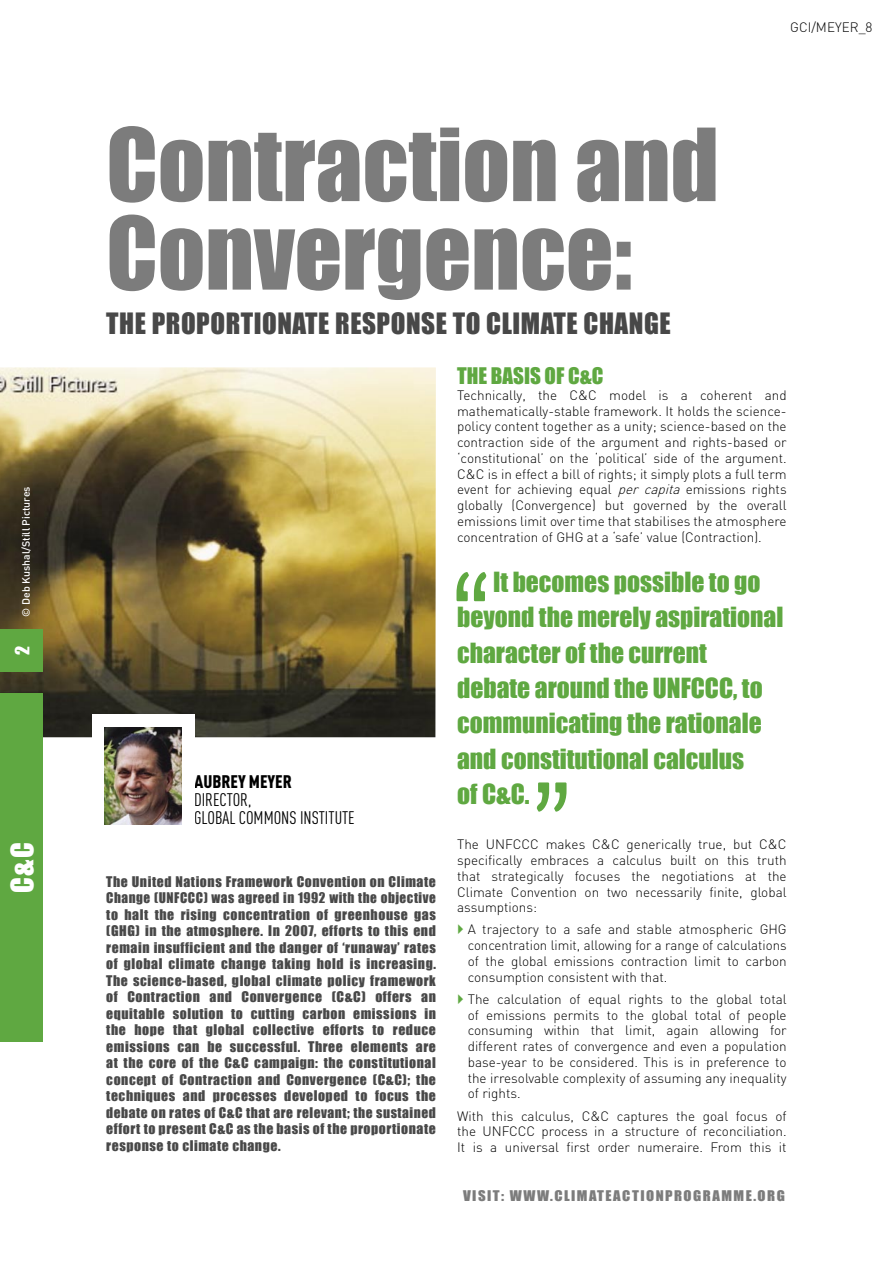
<style>
.page{position:relative;width:893px;height:1263px;background:#fff}
.page>*{position:absolute;margin:0;border:0;box-sizing:border-box;transform-origin:0 0}
.t1{font:300 135px "Conduit ITC";color:#5fa841}
.t2{font:93px/88.5px "Impact";color:#7c7c7c}
.t3{font:28.5px "Impact";color:#fff}
.t4{font:27px "Impact";letter-spacing:.02em;color:#484848}
.t5{font:25.5px/35.2px "Impact";color:#5fa841}
.t6{font:21px "Impact";color:#5fa841}
.t7{font:18px/18px "DIN Cond";color:#000}
.t8{font:900 18px "DIN Cond";color:#000}
.t9{font:18px "Impact";color:#fff}
.t10{font:300 13.5px/15.8px "DIN";color:#000;text-align:justify}
.t11{font:13.5px/16.5px "Impact";letter-spacing:.04em;color:#484848;text-align:justify}
.t12{font:13.5px "Impact";letter-spacing:.1em;color:#7c7c7c;scale:1.1 1}
.t13{font:500 10.5px "DIN";color:#fff}
.s1{font-style:italic}
</style>
<div class="page">
<img style="left:0;top:367px;width:436px;height:370px">
<div style="left:92px;top:714px;width:102px;height:124px;background:#fff"></div>
<img style="left:105px;top:727px;width:76px;height:98px">
<div style="left:0;top:693px;width:43px;height:349px;background:#5fa841"></div>
<div style="left:0;top:629px;width:43px;height:43px;background:#5fa841"></div>
<p class="t13" style="left:19px;top:617px;width:132px;rotate:-90deg">© Deb Kushal/Still Pictures</p>
<h3 class="t9" style="left:11px;top:655px;width:11px;rotate:-90deg">2</h3>
<h3 class="t3" style="left:5px;top:893px;width:52px;rotate:-90deg">C&amp;C</h3>
<h2 class="t2" style="left:106px;top:120px;width:614px">Contraction and<br>Convergence:</h2>
<h3 class="t4" style="left:106px;top:307px;width:566px">THE PROPORTIONATE RESPONSE TO CLIMATE CHANGE</h3>
<p class="t10" style="left:790px;top:19px;width:84px">GCI/MEYER_8</p>
<h3 class="t8" style="left:194px;top:770px;width:99px">AUBREY MEYER</h3>
<h3 class="t7" style="left:194px;top:790px;width:162px">DIRECTOR,<br>GLOBAL COMMONS INSTITUTE</h3>
<p class="t11" style="left:106px;top:873px;width:331px">The United Nations Framework Convention on Climate Change (UNFCCC) was agreed in 1992 with the objective to halt the rising concentration of greenhouse gas (GHG) in the atmosphere. In 2007, efforts to this end remain insufficient and the danger of ‘runaway’ rates of global climate change taking hold is increasing.<br>The science-based, global climate policy framework of Contraction and Convergence (C&amp;C) offers an equitable solution to cutting carbon emissions in the hope that global collective efforts to reduce emissions can be successful. Three elements are at the core of the C&amp;C campaign: the constitutional concept of Contraction and Convergence (C&amp;C); the techniques and processes developed to focus the debate on rates of C&amp;C that are relevant; the sustained effort to present C&amp;C as the basis of the proportionate response to climate change.</p>
<h3 class="t6" style="left:457px;top:363px;width:148px">THE BASIS OF C&amp;C</h3>
<p class="t10" style="left:457px;top:387px;width:331px">Technically, the C&amp;C model is a coherent and mathematically-stable framework. It holds the science&shy;policy content together as a unity; science-based on the contraction side of the argument and rights-based or ‘constitutional’ on the ‘political’ side of the argument.<br>C&amp;C is in effect a bill of rights; it simply plots a full term event for achieving equal <span class="s1">per capita</span> emissions rights globally (Convergence) but governed by the overall emissions limit over time that stabilises the atmosphere concentration of GHG at a ‘safe’ value (Contraction).</p>
<h1 class="t1" style="left:451px;top:548px;width:41px">“</h1>
<h3 class="t5" style="left:457px;top:564px;width:328px;text-indent:36px">It becomes possible to go beyond the merely aspirational character of the current debate around the UNFCCC, to communicating the rationale and constitutional calculus<br>of C&amp;C.</h3>
<h1 class="t1" style="left:572px;top:836px;width:41px;rotate:-180deg">“</h1>
<p class="t10" style="left:457px;top:836px;width:331px">The UNFCCC makes C&amp;C generically true, but C&amp;C specifically embraces a calculus built on this truth that strategically focuses the negotiations at the Climate Convention on two necessarily finite, global assumptions:</p>
<p class="t10" style="left:468px;top:921px;width:320px">A trajectory to a safe and stable atmospheric GHG concentration limit, allowing for a range of calculations of the global emissions contraction limit to carbon consumption consistent with that.</p>
<p class="t10" style="left:468px;top:991px;width:320px">The calculation of equal rights to the global total of emissions permits to the global total of people consuming within that limit, again allowing for different rates of convergence and even a population base-year to be considered. This is in preference to the irresolvable complexity of assuming any inequality of rights.</p>
<p class="t10" style="left:457px;top:1107px;width:331px">With this calculus, C&amp;C captures the goal focus of the UNFCCC process in a structure of reconciliation.<br>It is a universal first order numeraire. From this it</p>
<p class="t12" style="left:463px;top:1188px;width:294px">VISIT: WWW.CLIMATEACTIONPROGRAMME.ORG</p>
</div>
